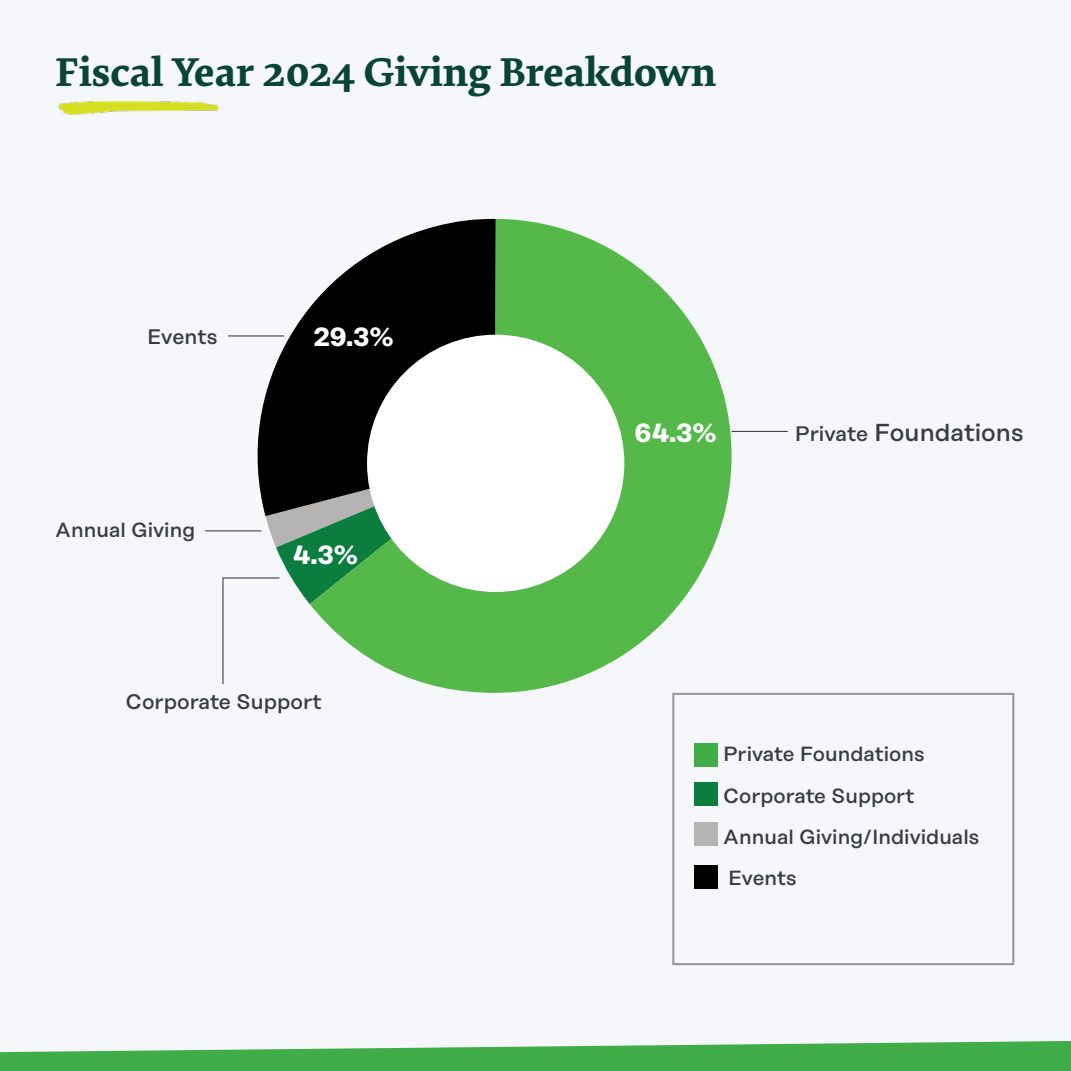
<style>
.page{position:relative;width:1071px;height:1071px;background:#f5f7fa}
.page>*{position:absolute;margin:0;border:0;box-sizing:border-box;transform-origin:0 0}
.t1{font:700 42px "Elena Basic";color:#0a4437}
.t2{font:700 26.25px "Rational Display";color:#fff}
.t3{font:500 24.5px "Rational Display";color:#373d42}
.t4{font:500 21px "Rational Display";color:#373d42}
.t5{font:500 20.47px/41.3px "Rational Display";color:#373d42}
.s1{font-size:21px}
</style>
<div class="page">
<svg style="left:432px;top:219px;width:300px;height:474px;fill:#54b948"></svg>
<svg style="left:257px;top:219px;width:239px;height:237px;fill:#000"></svg>
<div style="left:367px;top:335px;width:257px;height:257px;background:#fff;border-radius:50%"></div>
<hr style="left:732px;top:431px;width:56px;height:1px;background:#373d42">
<hr style="left:228px;top:335px;width:56px;height:2px;background:#373d42">
<hr style="left:205px;top:530px;width:56px;height:1px;background:#373d42">
<svg style="left:222px;top:456px;width:273px;height:229px"></svg>
<div style="left:672px;top:693px;width:342px;height:272px;border:2px solid #939598"></div>
<div style="left:694px;top:743px;width:24px;height:24px;background:#41ad49"></div>
<div style="left:694px;top:783px;width:24px;height:23px;background:#0a7d3f"></div>
<div style="left:694px;top:822px;width:24px;height:24px;background:#b6b3b3"></div>
<div style="left:694px;top:865px;width:24px;height:24px;background:#000"></div>
<svg style="left:0;top:1041px;width:1071px;height:30px"></svg>
<img style="left:58px;top:101px;width:161px;height:13px">
<h1 class="t1" style="left:55px;top:41px;width:663px">Fiscal Year 2024 Giving Breakdown</h1>
<p class="t4" style="left:147px;top:324px;width:72px">Events</p>
<p class="t5" style="left:55px;top:509px;width:142px">Annual Giving</p>
<p class="t2" style="left:314px;top:321px;width:81px">29.3%</p>
<p class="t2" style="left:293px;top:539px;width:67px">4.3%</p>
<p class="t4" style="left:125px;top:689px;width:198px">Corporate Support</p>
<p class="t2" style="left:634px;top:417px;width:84px">64.3%</p>
<p class="t3" style="left:795px;top:418px;width:230px"><span class="s1">Private</span> Foundations</p>
<p class="t5" style="left:723px;top:733px;width:258px">Private Foundations<br>Corporate Support<br>Annual Giving/Individuals<br>Events</p>
</div>
